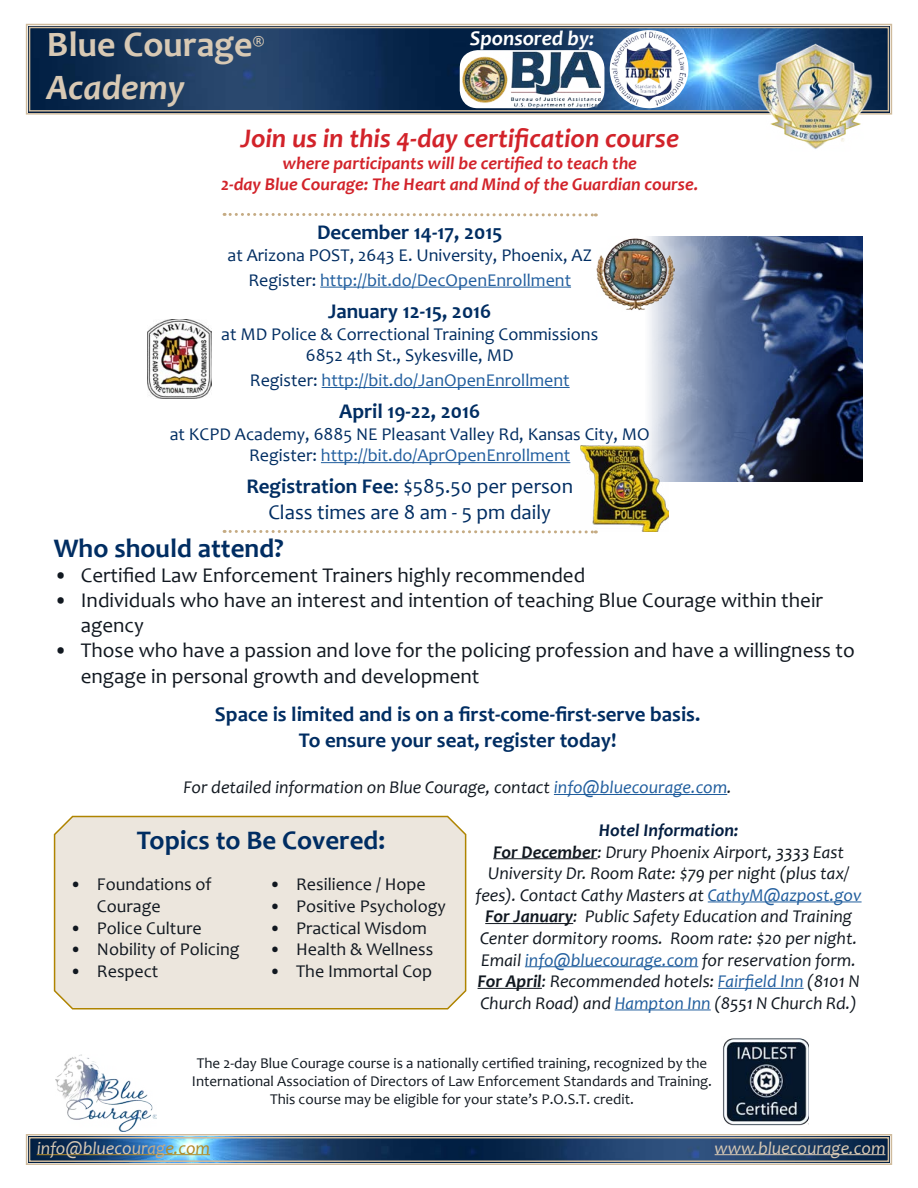
<style>
.page{position:relative;width:918px;height:1188px;background:#fff}
.page>*{position:absolute;margin:0;border:0;box-sizing:border-box;transform-origin:0 0}
.t1{font:700 36px/43.2px "Candara";color:#d8c9b4}
.t2{font:italic 700 27px "Candara";color:#d2232a}
.t3{font:700 27px "Candara";color:#002d62}
.t4{font:21px/25.2px "Candara";color:#111820}
.t5{font:700 21px/25.2px "Candara";color:#002d62;text-align:center}
.t6{font:21px/25.2px "Candara";color:#002d62;text-align:center}
.t7{font:italic 700 21px "Candara";color:#fff}
.t8{font:italic 18px/21.6px "Candara";color:#111820;text-align:center}
.t9{font:18px/21.6px "Candara";color:#002d62;text-align:center}
.t10{font:18px/21.6px "Candara";color:#111820}
.t11{font:italic 700 18px/21.6px "Candara";color:#d2232a;text-align:center}
.t12{font:18px "Candara";color:#215e9e}
.t13{font:italic 18px "Candara";color:#d8c9b4}
.t14{font:15px/18px "Candara";color:#111820;text-align:center}
.s1{font-style:italic}
.s2{color:#215e9e}
.s3{color:#002d62}
.s4{font-weight:700}
.s5{font-weight:700;color:#041e41}
.s6{color:#cfbb9d}
.s7{color:#c5ab83}
.s8{color:#b18925}
</style>
<div class="page">
<hr style="left:320px;top:287px;width:251px;height:1px;background:#215e9e">
<hr style="left:322px;top:387px;width:248px;height:1px;background:#215e9e">
<hr style="left:321px;top:462px;width:249px;height:1px;background:#215e9e">
<img style="left:648px;top:236px;width:214px;height:246px">
<svg style="left:25px;top:23px;width:868px;height:92px;background:#2e4e71"></svg>
<div style="left:29px;top:27px;width:860px;height:85px;border:1px solid #cfbb9d"></div>
<img style="left:754px;top:43px;width:121px;height:106px">
<svg style="left:25px;top:1134px;width:868px;height:31px;background:#3e5c7d"></svg>
<div style="left:29px;top:1137px;width:860px;height:25px;border:1px solid #cfbb9d"></div>
<hr style="left:37px;top:1154px;width:173px;height:1px;background:#b18925">
<hr style="left:715px;top:1154px;width:170px;height:1px;background:#d8c9b4">
<hr style="left:493px;top:859px;width:104px;height:1px;background:#111820">
<hr style="left:708px;top:902px;width:154px;height:1px;background:#215e9e">
<hr style="left:485px;top:923px;width:88px;height:1px;background:#111820">
<hr style="left:525px;top:967px;width:173px;height:1px;background:#215e9e">
<hr style="left:478px;top:988px;width:64px;height:1px;background:#111820">
<hr style="left:718px;top:988px;width:86px;height:1px;background:#215e9e">
<hr style="left:615px;top:1010px;width:96px;height:1px;background:#215e9e">
<img style="left:56px;top:1054px;width:101px;height:77px">
<div style="left:53px;top:815px;width:414px;height:195px;background:#ece6dd"></div>
<img style="left:723px;top:1038px;width:86px;height:88px">
<img style="left:597px;top:236px;width:77px;height:75px">
<svg style="left:224px;top:212px;width:372px;height:5px"></svg>
<svg style="left:224px;top:530px;width:372px;height:4px"></svg>
<svg style="left:610px;top:30px;width:78px;height:78px"></svg>
<img style="left:612px;top:32px;width:74px;height:73px">
<svg style="left:460px;top:50px;width:144px;height:58px"></svg>
<img style="left:462px;top:52px;width:138px;height:55px">
<hr style="left:554px;top:794px;width:173px;height:1px;background:#215e9e">
<img style="left:147px;top:320px;width:64px;height:79px">
<img style="left:580px;top:446px;width:89px;height:86px">
<h1 class="t1" style="left:47px;top:22px;width:219px">Blue Courage<sup>®<br></sup><span class="s1">Academy</span></h1>
<p class="t7" style="left:470px;top:25px;width:126px">Sponsored by:</p>
<h2 class="t2" style="left:240px;top:121px;width:440px">Join us in this 4-day certification course</h2>
<p class="t11" style="left:221px;top:152px;width:479px">where participants will be certified to teach the<br>2-day Blue Courage: The Heart and Mind of the Guardian course.</p>
<p class="t5" style="left:317px;top:219px;width:187px">December 14-17, 2015</p>
<p class="t9" style="left:228px;top:242px;width:366px;line-height:25.2px">at Arizona POST, 2643 E. University, Phoenix, AZ<br>Register: <span class="s2">http://bit.do/DecOpenEnrollment</span></p>
<p class="t5" style="left:328px;top:298px;width:165px">January 12-15, 2016</p>
<p class="t9" style="left:221px;top:323px;width:379px">at MD Police &amp; Correctional Training Commissions<br>6852 4th St., Sykesville, MD</p>
<p class="t12" style="left:250px;top:369px;width:321px"><span class="s3">Register:</span> http://bit.do/JanOpenEnrollment</p>
<p class="t5" style="left:339px;top:399px;width:143px">April 19-22, 2016</p>
<p class="t9" style="left:170px;top:423px;width:481px">at KCPD Academy, 6885 NE Pleasant Valley Rd, Kansas City, MO<br>Register: <span class="s2">http://bit.do/AprOpenEnrollment</span></p>
<p class="t6" style="left:246px;top:474px;width:328px"><span class="s4">Registration Fee</span>: $585.50 per person<br>Class times are 8 am - 5 pm daily</p>
<h2 class="t3" style="left:54px;top:531px;width:232px">Who should attend?</h2>
<p class="t4" style="left:54px;top:562px;width:533px">• Certified Law Enforcement Trainers highly recommended</p>
<p class="t4" style="left:81px;top:587px;width:744px;text-indent:-27px">• Individuals who have an interest and intention of teaching Blue Courage within their agency</p>
<p class="t4" style="left:81px;top:638px;width:776px;text-indent:-27px">• Those who have a passion and love for the policing profession and have a willingness to engage in personal growth and development</p>
<p class="t5" style="left:215px;top:702px;width:487px">Space is limited and is on a first-come-first-serve basis.<br>To ensure your seat, register today!</p>
<p class="t8" style="left:184px;top:777px;width:550px">For detailed information on Blue Courage, contact <span class="s2">info@bluecourage.com</span>.</p>
<h2 class="t3" style="left:137px;top:823px;width:250px">Topics to Be Covered:</h2>
<p class="t8" style="left:476px;top:819px;width:387px"><span class="s5">Hotel Information:<br></span><span class="s4">For December</span>: Drury Phoenix Airport, 3333 East University Dr. Room Rate: $79 per night (plus tax/ fees). Contact Cathy Masters at <span class="s2">CathyM@azpost.gov </span><span class="s4">For January</span>: Public Safety Education and Training Center dormitory rooms. Room rate: $20 per night.<br>Email <span class="s2">info@bluecourage.com</span> for reservation form.<br><span class="s4">For April</span>: Recommended hotels: <span class="s2">Fairfield Inn</span> (8101 N Church Road) and <span class="s2">Hampton Inn</span> (8551 N Church Rd.)</p>
<p class="t10" style="left:97px;top:874px;width:116px;text-indent:-27px">• Foundations of<br>Courage</p>
<p class="t10" style="left:70px;top:917px;width:133px">• Police Culture</p>
<p class="t10" style="left:70px;top:938px;width:171px">• Nobility of Policing</p>
<p class="t10" style="left:70px;top:960px;width:90px">• Respect</p>
<p class="t10" style="left:269px;top:874px;width:158px">• Resilience / Hope</p>
<p class="t10" style="left:269px;top:895px;width:178px">• Positive Psychology</p>
<p class="t10" style="left:269px;top:917px;width:159px">• Practical Wisdom</p>
<p class="t10" style="left:269px;top:938px;width:166px">• Health &amp; Wellness</p>
<p class="t10" style="left:269px;top:960px;width:165px">• The Immortal Cop</p>
<p class="t14" style="left:192px;top:1054px;width:522px">The 2-day Blue Courage course is a nationally certified training, recognized by the<br>International Association of Directors of Law Enforcement Standards and Training.<br>This course may be eligible for your state’s P.O.S.T. credit.</p>
<p class="t13" style="left:37px;top:1136px;width:175px">info@blueco<span class="s6">ur</span><span class="s7">ag</span><span class="s8">e.com</span></p>
<p class="t13" style="left:715px;top:1136px;width:172px">www.bluecourage.com</p>
</div>
